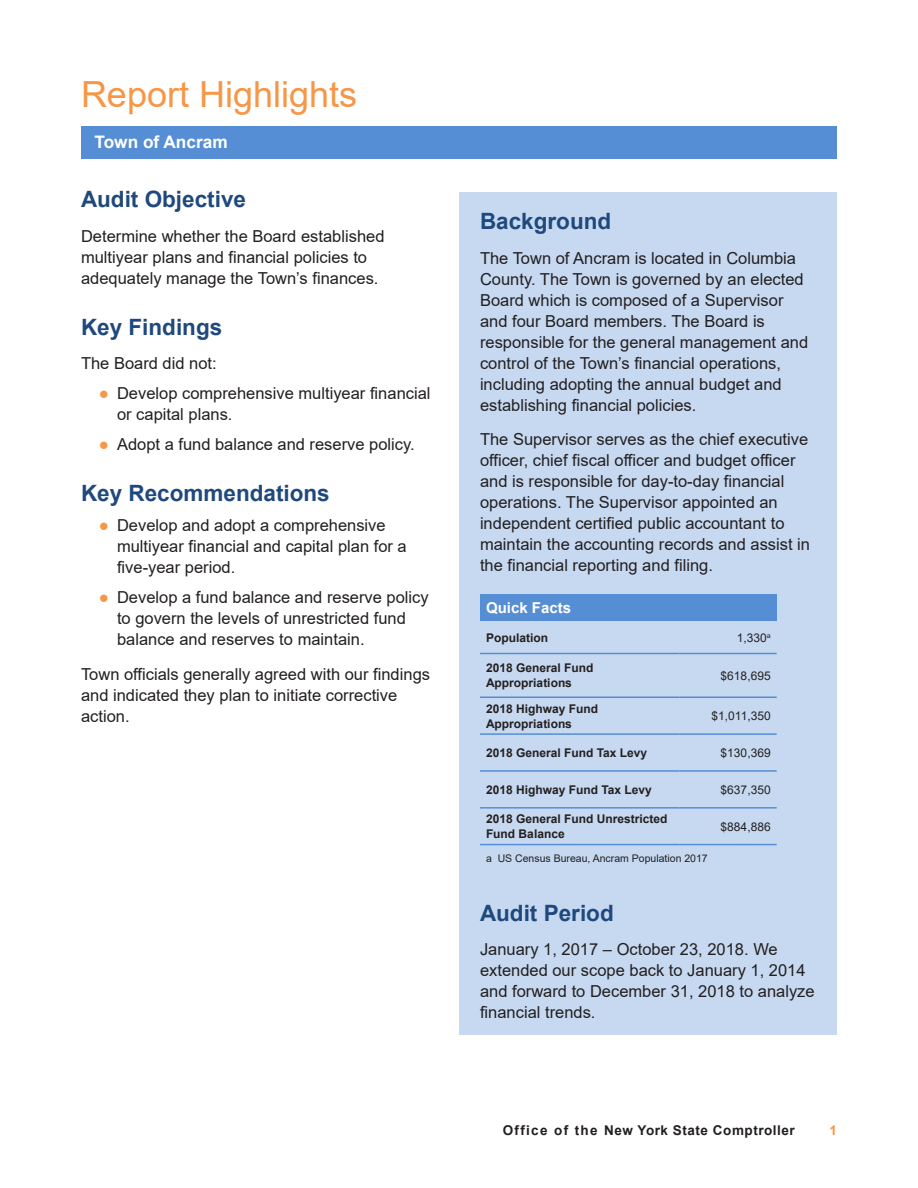
<style>
.page{position:relative;width:918px;height:1188px;background:#fff}
.page>*{position:absolute;margin:0;border:0;box-sizing:border-box;transform-origin:0 0}
.Section_Heads{font:36px "Arial";color:#f79646}
._2_Subheads{font:700 22.5px "Arial";color:#1f497d}
.t1{font:700 17.25px "Arial";color:#fff}
.Body_Text{font:16.5px/21px "Arial";color:#231f20}
.Footnotes{font:700 15px "Arial";color:#fff}
.t2{font:700 13.5px "Arial";letter-spacing:.04em;color:#231f20}
.t3{font:700 13.5px "Arial";color:#f79646}
.Footnotes-2{font:700 12px/15px "Arial";color:#231f20}
.Footnotes-3{font:12px "Arial";color:#231f20}
.Footnotes-4{font:10.5px "Arial";color:#231f20}
.s1{color:#f79646}
</style>
<div class="page">
<hr style="left:81px;top:126px;width:756px;height:3px;background:#558ed5">
<div style="left:459px;top:192px;width:378px;height:843px;background:#c6d9f1"></div>
<div style="left:81px;top:128px;width:756px;height:31px;background:#558ed5"></div>
<div style="left:480px;top:594px;width:297px;height:27px;background:#558ed5"></div>
<hr style="left:480px;top:653px;width:200px;height:1px;background:#558ed5">
<hr style="left:680px;top:653px;width:97px;height:1px;background:#558ed5">
<hr style="left:480px;top:697px;width:200px;height:1px;background:#558ed5">
<hr style="left:680px;top:697px;width:97px;height:1px;background:#558ed5">
<hr style="left:480px;top:733px;width:200px;height:2px;background:#558ed5">
<hr style="left:680px;top:733px;width:97px;height:2px;background:#558ed5">
<hr style="left:480px;top:770px;width:200px;height:2px;background:#558ed5">
<hr style="left:680px;top:770px;width:97px;height:2px;background:#558ed5">
<hr style="left:480px;top:807px;width:200px;height:2px;background:#558ed5">
<hr style="left:680px;top:807px;width:97px;height:2px;background:#558ed5">
<hr style="left:480px;top:844px;width:200px;height:1px;background:#558ed5">
<hr style="left:680px;top:844px;width:97px;height:1px;background:#558ed5">
<p class="Section_Heads" style="left:81px;top:70px;width:278px">Report Highlights</p>
<p class="t1" style="left:94px;top:129px;width:135px">Town of Ancram</p>
<p class="_2_Subheads" style="left:81px;top:184px;width:167px">Audit Objective</p>
<p class="Body_Text" style="left:81px;top:226px;width:305px">Determine whether the Board established multiyear plans and financial policies to adequately manage the Town’s finances.</p>
<p class="_2_Subheads" style="left:81px;top:311px;width:143px">Key Findings</p>
<p class="Body_Text" style="left:81px;top:353px;width:137px">The Board did not:</p>
<p class="Body_Text" style="left:117px;top:383px;width:315px;text-indent:-18px"><span class="s1">●</span> Develop comprehensive multiyear financial or capital plans.</p>
<p class="Body_Text" style="left:99px;top:434px;width:314px"><span class="s1">●</span> Adopt a fund balance and reserve policy.</p>
<p class="_2_Subheads" style="left:81px;top:478px;width:250px">Key Recommendations</p>
<p class="Body_Text" style="left:117px;top:515px;width:291px;text-indent:-18px"><span class="s1">●</span> Develop and adopt a comprehensive multiyear financial and capital plan for a five-year period.</p>
<p class="Body_Text" style="left:117px;top:587px;width:313px;text-indent:-18px"><span class="s1">●</span> Develop a fund balance and reserve policy to govern the levels of unrestricted fund balance and reserves to maintain.</p>
<p class="Body_Text" style="left:81px;top:664px;width:351px">Town officials generally agreed with our findings and indicated they plan to initiate corrective action.</p>
<p class="_2_Subheads" style="left:480px;top:206px;width:133px">Background</p>
<p class="Body_Text" style="left:480px;top:247px;width:330px">The Town of Ancram is located in Columbia County. The Town is governed by an elected Board which is composed of a Supervisor and four Board members. The Board is responsible for the general management and control of the Town’s financial operations, including adopting the annual budget and establishing financial policies.</p>
<p class="Body_Text" style="left:480px;top:429px;width:332px">The Supervisor serves as the chief executive officer, chief fiscal officer and budget officer and is responsible for day-to-day financial operations. The Supervisor appointed an independent certified public accountant to maintain the accounting records and assist in the financial reporting and filing.</p>
<p class="Footnotes" style="left:486px;top:597px;width:87px">Quick Facts</p>
<p class="Footnotes-2" style="left:486px;top:630px;width:64px">Population</p>
<p class="Footnotes-3" style="left:737px;top:629px;width:35px">1,330<sup>a</sup></p>
<p class="Footnotes-2" style="left:486px;top:661px;width:109px">2018 General Fund<br>Appropriations</p>
<p class="Footnotes-3" style="left:721px;top:667px;width:52px">$618,695</p>
<p class="Footnotes-2" style="left:486px;top:701px;width:114px">2018 Highway Fund<br>Appropriations</p>
<p class="Footnotes-3" style="left:712px;top:708px;width:61px">$1,011,350</p>
<p class="Footnotes-2" style="left:486px;top:745px;width:163px">2018 General Fund Tax Levy</p>
<p class="Footnotes-3" style="left:721px;top:744px;width:52px">$130,369</p>
<p class="Footnotes-2" style="left:486px;top:782px;width:167px">2018 Highway Fund Tax Levy</p>
<p class="Footnotes-3" style="left:721px;top:781px;width:52px">$637,350</p>
<p class="Footnotes-2" style="left:486px;top:811px;width:183px">2018 General Fund Unrestricted<br>Fund Balance</p>
<p class="Footnotes-3" style="left:721px;top:818px;width:52px">$884,886</p>
<p class="Footnotes-4" style="left:486px;top:852px;width:223px">a US Census Bureau, Ancram Population 2017</p>
<p class="_2_Subheads" style="left:480px;top:897px;width:135px">Audit Period</p>
<p class="Body_Text" style="left:480px;top:939px;width:336px">January 1, 2017 – October 23, 2018. We extended our scope back to January 1, 2014 and forward to December 31, 2018 to analyze financial trends.</p>
<p class="t2" style="left:503px;top:1121px;width:294px">Office of the New York State Comptroller</p>
<p class="t3" style="left:829px;top:1121px;width:9px">1</p>
</div>
